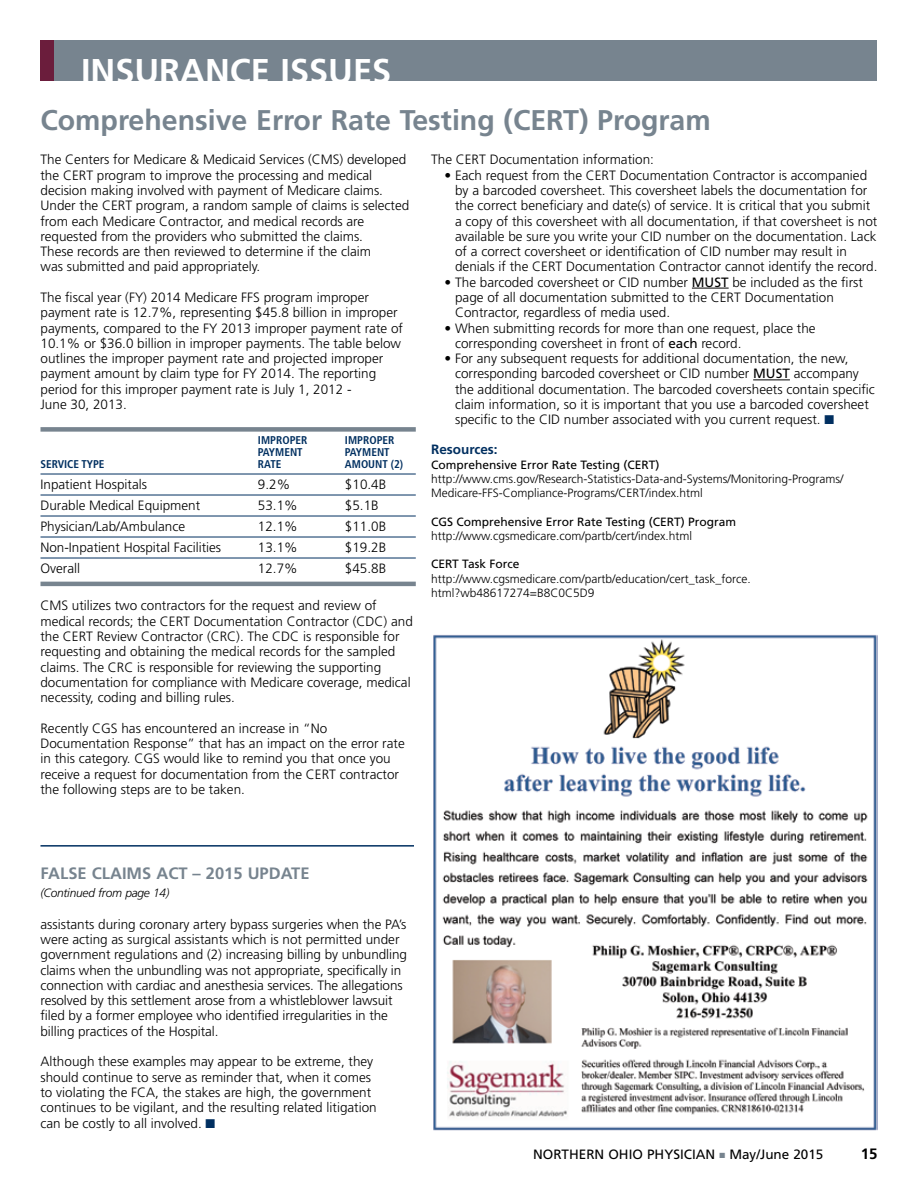
<style>
.page{position:relative;width:918px;height:1188px;background:#fff}
.page>*{position:absolute;margin:0;border:0;box-sizing:border-box;transform-origin:0 0}
.t1{font:700 34.35px "Frutiger";color:#fff}
.t2{font:700 28.5px "Frutiger";color:#77848f}
.t3{font:700 16.5px "Frutiger";color:#77848f}
.t4{font:700 15px "Frutiger";color:#000}
.t5{font:300 13.5px/15.3px "Frutiger";color:#000}
.t6{font:13.5px "Frutiger";color:#000}
.t7{font:700 13.5px "Frutiger";color:#002f60}
.t8{font:300 12px/14.2px "Frutiger";color:#000}
.t9{font:12px "Frutiger";color:#000}
.t10{font:italic 300 12px "Frutiger";letter-spacing:-.02em;color:#000}
.t11{font:700 condensed 11.25px "Frutiger";color:#002f60}
.s1{font-weight:400}
.s2{color:#002f60}
.s3{color:#77848f}
</style>
<div class="page">
<div style="left:40px;top:40px;width:838px;height:41px;background:#77848f"></div>
<div style="left:40px;top:40px;width:14px;height:41px;background:#6b1d3c"></div>
<div style="left:40px;top:427px;width:376px;height:5px;background:#77848f"></div>
<hr style="left:40px;top:474px;width:376px;height:1px;background:#002f60">
<hr style="left:40px;top:495px;width:376px;height:1px;background:#002f60">
<hr style="left:40px;top:516px;width:376px;height:1px;background:#002f60">
<hr style="left:40px;top:537px;width:376px;height:1px;background:#002f60">
<hr style="left:40px;top:558px;width:376px;height:1px;background:#002f60">
<hr style="left:40px;top:582px;width:376px;height:4px;background:#77848f">
<hr style="left:692px;top:288px;width:37px;height:1px;background:#000">
<hr style="left:753px;top:380px;width:37px;height:1px;background:#000">
<img style="left:433px;top:635px;width:445px;height:495px">
<hr style="left:40px;top:845px;width:374px;height:2px;background:#002f60">
<h1 class="t1" style="left:81px;top:51px;width:33px">Insurance</h1>
<h1 class="t1" style="left:281px;top:51px;width:31px">Issues</h1>
<h2 class="t2" style="left:40px;top:104px;width:672px">Comprehensive Error Rate Testing (CERT) Program</h2>
<p class="t5" style="left:40px;top:152px;width:370px">The Centers for Medicare &amp; Medicaid Services (CMS) developed the CERT program to improve the processing and medical decision making involved with payment of Medicare claims.<br>Under the CERT program, a random sample of claims is selected from each Medicare Contractor, and medical records are requested from the providers who submitted the claims.<br>These records are then reviewed to determine if the claim<br>was submitted and paid appropriately.</p>
<p class="t5" style="left:40px;top:290px;width:364px">The fiscal year (FY) 2014 Medicare FFS program improper payment rate is 12.7%, representing $45.8 billion in improper payments, compared to the FY 2013 improper payment rate of 10.1% or $36.0 billion in improper payments. The table below outlines the improper payment rate and projected improper payment amount by claim type for FY 2014. The reporting period for this improper payment rate is July 1, 2012 -<br>June 30, 2013.</p>
<p class="t11" style="left:258px;top:433px;width:51px">IMPROPER</p>
<p class="t11" style="left:345px;top:433px;width:51px">IMPROPER</p>
<p class="t11" style="left:258px;top:445px;width:70px">PAYMENT P</p>
<p class="t11" style="left:350px;top:445px;width:41px">AYMENT</p>
<p class="t11" style="left:40px;top:457px;width:66px">SERVICE TYPE</p>
<p class="t11" style="left:258px;top:457px;width:25px">RATE</p>
<p class="t11" style="left:345px;top:457px;width:60px">AMOUNT (2)</p>
<p class="t5" style="left:40px;top:476px;width:108px">Inpatient Hospitals</p>
<p class="t5" style="left:258px;top:476px;width:34px">9.2%</p>
<p class="t5" style="left:345px;top:476px;width:43px">$10.4B</p>
<p class="t5" style="left:40px;top:497px;width:161px">Durable Medical Equipment</p>
<p class="t5" style="left:258px;top:497px;width:41px">53.1%</p>
<p class="t5" style="left:345px;top:497px;width:35px">$5.1B</p>
<p class="t5" style="left:40px;top:518px;width:146px">Physician/Lab/Ambulance</p>
<p class="t5" style="left:258px;top:518px;width:41px">12.1%</p>
<p class="t5" style="left:345px;top:518px;width:43px">$11.0B</p>
<p class="t5" style="left:40px;top:539px;width:182px">Non-Inpatient Hospital Facilities</p>
<p class="t5" style="left:258px;top:539px;width:41px">13.1%</p>
<p class="t5" style="left:345px;top:539px;width:43px">$19.2B</p>
<p class="t5" style="left:40px;top:560px;width:41px">Overall</p>
<p class="t5" style="left:258px;top:560px;width:41px">12.7%</p>
<p class="t5" style="left:345px;top:560px;width:43px">$45.8B</p>
<p class="t5" style="left:40px;top:598px;width:374px">CMS utilizes two contractors for the request and review of medical records; the CERT Documentation Contractor (CDC) and the CERT Review Contractor (CRC). The CDC is responsible for requesting and obtaining the medical records for the sampled claims. The CRC is responsible for reviewing the supporting documentation for compliance with Medicare coverage, medical necessity, coding and billing rules.</p>
<p class="t5" style="left:40px;top:720px;width:366px">Recently CGS has encountered an increase in “No Documentation Response” that has an impact on the error rate in this category. CGS would like to remind you that once you receive a request for documentation from the CERT contractor the following steps are to be taken.</p>
<p class="t5" style="left:431px;top:152px;width:224px">The CERT Documentation information:</p>
<p class="t5" style="left:455px;top:167px;width:424px;text-indent:-11px">• Each request from the CERT Documentation Contractor is accompanied by a barcoded coversheet. This coversheet labels the documentation for the correct beneficiary and date(s) of service. It is critical that you submit a copy of this coversheet with all documentation, if that coversheet is not available be sure you write your CID number on the documentation. Lack of a correct coversheet or identification of CID number may result in denials if the CERT Documentation Contractor cannot identify the record.</p>
<p class="t5" style="left:455px;top:274px;width:409px;text-indent:-11px">• The barcoded coversheet or CID number <span class="s1">MUST</span> be included as the first page of all documentation submitted to the CERT Documentation<br>Contractor, regardless of media used.</p>
<p class="t5" style="left:455px;top:320px;width:362px;text-indent:-11px">• When submitting records for more than one request, place the corresponding coversheet in front of <span class="s1">each</span> record.</p>
<p class="t5" style="left:455px;top:351px;width:421px;text-indent:-11px">• For any subsequent requests for additional documentation, the new, corresponding barcoded coversheet or CID number <span class="s1">MUST</span> accompany the additional documentation. The barcoded coversheets contain specific claim information, so it is important that you use a barcoded coversheet specific to the CID number associated with you current request. <span class="s2">■</span></p>
<p class="t7" style="left:431px;top:442px;width:68px">Resources:</p>
<p class="t9" style="left:431px;top:457px;width:230px">Comprehensive Error Rate Testing (CERT)</p>
<p class="t8" style="left:431px;top:472px;width:414px">http://www.cms.gov/Research-Statistics-Data-and-Systems/Monitoring-Programs/<br>Medicare-FFS-Compliance-Programs/CERT/index.html</p>
<p class="t9" style="left:431px;top:514px;width:306px">CGS Comprehensive Error Rate Testing (CERT) Program</p>
<p class="t8" style="left:431px;top:529px;width:263px">http://www.cgsmedicare.com/partb/cert/index.html</p>
<p class="t9" style="left:431px;top:557px;width:90px">CERT Task Force</p>
<p class="t8" style="left:431px;top:571px;width:321px">http://www.cgsmedicare.com/partb/education/cert_task_force. html?wb48617274=B8C0C5D9</p>
<p class="t3" style="left:40px;top:864px;width:10px">False</p>
<p class="t3" style="left:92px;top:864px;width:21px">Claims</p>
<p class="t3" style="left:156px;top:864px;width:114px">Act – 2015 Update</p>
<p class="t10" style="left:40px;top:886px;width:130px">(Continued from page 14)</p>
<p class="t5" style="left:40px;top:916px;width:368px">assistants during coronary artery bypass surgeries when the PA’s were acting as surgical assistants which is not permitted under government regulations and (2) increasing billing by unbundling claims when the unbundling was not appropriate, specifically in connection with cardiac and anesthesia services. The allegations resolved by this settlement arose from a whistleblower lawsuit filed by a former employee who identified irregularities in the billing practices of the Hospital.</p>
<p class="t5" style="left:40px;top:1054px;width:338px">Although these examples may appear to be extreme, they should continue to serve as reminder that, when it comes to violating the FCA, the stakes are high, the government continues to be vigilant, and the resulting related litigation can be costly to all involved. <span class="s2">■</span></p>
<p class="t6" style="left:533px;top:1147px;width:148px">NORTHERN OHIO Physician</p>
<p class="t6" style="left:720px;top:1147px;width:106px"><span class="s3">■</span> May/June 2015</p>
<p class="t4" style="left:861px;top:1145px;width:18px">15</p>
</div>
